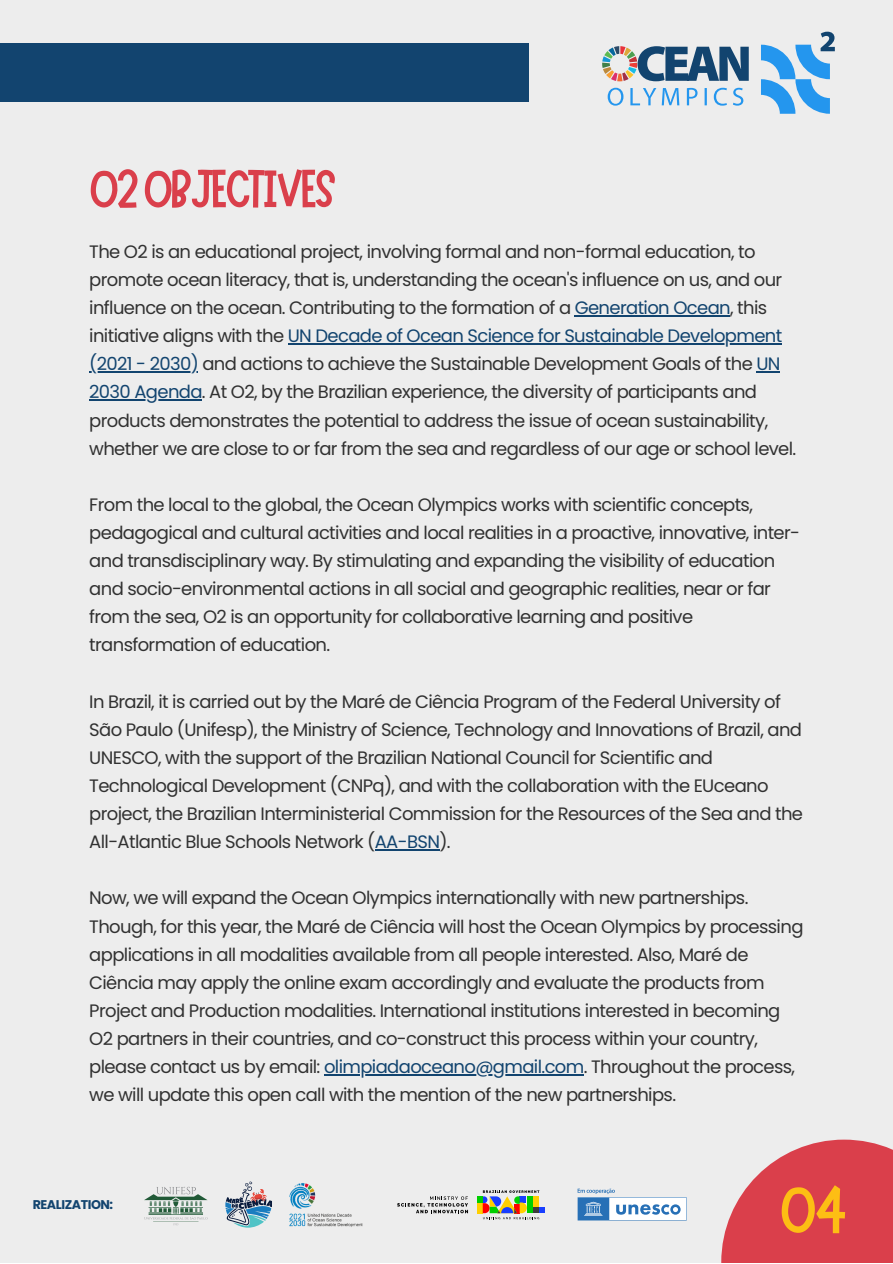
<style>
.page{position:relative;width:893px;height:1264px;background:#fff}
.page>*{position:absolute;margin:0;border:0;box-sizing:border-box;transform-origin:0 0}
.t1{font:66.9px "Marykate";color:#fdbe14}
.t2{font:54px "Marykate";letter-spacing:-.06em;color:#da3f4b}
.t3{font:18px/28px "Poppins";letter-spacing:-.035em;color:#313131}
.t4{font:700 12.6px "Poppins";letter-spacing:-.035em;color:#12446f}
.s1{color:#12446f}
</style>
<div class="page">
<div style="left:0;top:0;width:892px;height:1262px;background:#ededed"></div>
<div style="left:0;top:43px;width:528px;height:59px;background:#12446f"></div>
<hr style="left:574px;top:315px;width:156px;height:1px;background:#12446f">
<hr style="left:288px;top:343px;width:493px;height:1px;background:#12446f">
<hr style="left:89px;top:371px;width:109px;height:1px;background:#12446f">
<svg style="left:756px;top:371px;width:24px;height:1px"></svg>
<hr style="left:89px;top:399px;width:113px;height:1px;background:#12446f">
<hr style="left:375px;top:849px;width:64px;height:1px;background:#12446f">
<hr style="left:324px;top:1074px;width:259px;height:1px;background:#12446f">
<svg style="left:721px;top:1139px;width:171px;height:123px;fill:#da3f4b"></svg>
<svg style="left:577px;top:1188px;width:109px;height:32px"></svg>
<svg style="left:761px;top:32px;width:73px;height:82px"></svg>
<svg style="left:607px;top:88px;width:136px;height:18px"></svg>
<svg style="left:602px;top:46px;width:146px;height:35px"></svg>
<svg style="left:477px;top:1190px;width:68px;height:29px"></svg>
<svg style="left:397px;top:1196px;width:71px;height:17px"></svg>
<svg style="left:225px;top:1181px;width:47px;height:46px"></svg>
<svg style="left:144px;top:1186px;width:63px;height:39px"></svg>
<img style="left:289px;top:1183px;width:74px;height:44px">
<p class="t2" style="left:89px;top:153px;width:249px">O2OBJECTIVES</p>
<p class="t3" style="left:89px;top:237px;width:708px">The O2 is an educational project, involving formal and non-formal education, to promote ocean literacy, that is, understanding the ocean's influence on us, and our influence on the ocean. Contributing to the formation of a <span class="s1">Generation Ocean</span>, this initiative aligns with the <span class="s1">UN Decade of Ocean Science for Sustainable Development (2021 - 2030)</span> and actions to achieve the Sustainable Development Goals of the <span class="s1">UN 2030 Agenda</span>. At O2, by the Brazilian experience, the diversity of participants and products demonstrates the potential to address the issue of ocean sustainability, whether we are close to or far from the sea and regardless of our age or school level.</p>
<p class="t3" style="left:89px;top:490px;width:712px">From the local to the global, the Ocean Olympics works with scientific concepts, pedagogical and cultural activities and local realities in a proactive, innovative, inter&shy;and transdisciplinary way. By stimulating and expanding the visibility of education and socio-environmental actions in all social and geographic realities, near or far from the sea, O2 is an opportunity for collaborative learning and positive transformation of education.</p>
<p class="t3" style="left:89px;top:687px;width:715px">In Brazil, it is carried out by the Maré de Ciência Program of the Federal University of São Paulo (Unifesp), the Ministry of Science, Technology and Innovations of Brazil, and UNESCO, with the support of the Brazilian National Council for Scientific and Technological Development (CNPq), and with the collaboration with the EUceano project, the Brazilian Interministerial Commission for the Resources of the Sea and the All-Atlantic Blue Schools Network (<span class="s1">AA-BSN</span>).</p>
<p class="t3" style="left:89px;top:884px;width:715px">Now, we will expand the Ocean Olympics internationally with new partnerships.<br>Though, for this year, the Maré de Ciência will host the Ocean Olympics by processing applications in all modalities available from all people interested. Also, Maré de Ciência may apply the online exam accordingly and evaluate the products from Project and Production modalities. International institutions interested in becoming O2 partners in their countries, and co-construct this process within your country, please contact us by email: <span class="s1">olimpiadaoceano@gmail.com</span>. Throughout the process, we will update this open call with the mention of the new partnerships.</p>
<p class="t4" style="left:33px;top:1195px;width:82px">REALIZATION:</p>
<p class="t1" style="left:779px;top:1167px;width:70px">04</p>
</div>
